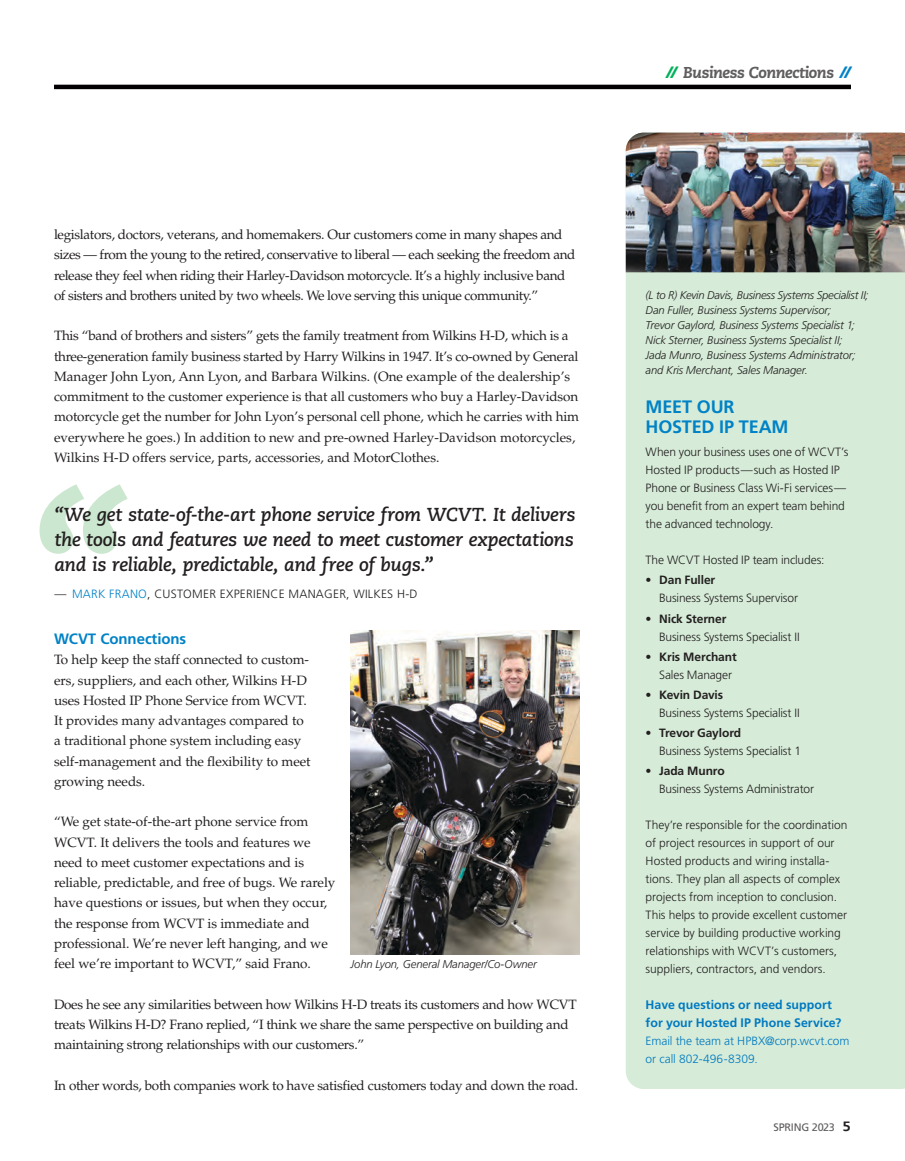
<style>
.page{position:relative;width:905px;height:1161px;background:#fff}
.page>*{position:absolute;margin:0;border:0;box-sizing:border-box;transform-origin:0 0}
.Pull_Quote_-_Body{font:italic 700 18.75px/25.2px "Caecilia LT Std";letter-spacing:-.015em;color:#231f20;text-align:justify}
.Sidebar_Head{font:700 18px/19.5px "Frutiger";letter-spacing:-.01em;color:#0082c7}
.t1{font:italic 800 15.75px "Caecilia LT Std";letter-spacing:-.035em;color:#605d5e}
.t2{font:700 15px "Frutiger";letter-spacing:-.005em;color:#0082c7}
.t3{font:13.5px/20.2px "Palatino LT Std";letter-spacing:-.01em;color:#231f20}
.t4{font:13.5px/20.2px "Palatino LT Std";letter-spacing:-.03em;color:#231f20}
.Sidebar_Text{font:700 12.3px/18px "Frutiger";letter-spacing:.005em;color:#0079c1}
.Sidebar_Text-2{font:300 12px/18px "Frutiger";letter-spacing:-.005em;color:#231f20}
.Sidebar_Text-3{font:300 12px/18px "Frutiger";letter-spacing:-.005em;color:#0079c1}
.Pull_Quote_-_Byline{font:300 12px "Frutiger";letter-spacing:.02em;color:#231f20}
.Photo_Caption{font:italic 300 11.25px/15px "Frutiger LT Std";letter-spacing:-.01em;color:#231f20}
.t5{font:10.8px "Frutiger";letter-spacing:-.02em;color:#605d5e}
.s1{color:#0082c7}
.s2{font-family:"Hermes";font-weight:900;color:#00b25a}
.s3{font-family:"Hermes";font-weight:900;color:#0082c7}
.s4{font-weight:700}
.s5{font-family:"Caecilia LT Std";font-weight:800;font-size:13.5px;color:#231f20}
</style>
<div class="page">
<hr style="left:54px;top:85px;width:796px;height:4px;background:#020002">
<svg style="left:40px;top:484px;width:88px;height:70px"></svg>
<img style="left:350px;top:631px;width:229px;height:323px">
<div style="left:625px;top:272px;width:279px;height:817px;background:#d6ecd8"></div>
<img style="left:625px;top:133px;width:279px;height:139px">
<p class="t4" style="left:54px;top:225px;width:523px">legislators, doctors, veterans, and homemakers. Our customers come in many shapes and sizes — from the young to the retired, conservative to liberal — each seeking the freedom and release they feel when riding their Harley-Davidson motorcycle. It’s a highly inclusive band of sisters and brothers united by two wheels. We love serving this unique community.”</p>
<p class="t3" style="left:54px;top:326px;width:526px">This “band of brothers and sisters” gets the family treatment from Wilkins H-D, which is a three-generation family business started by Harry Wilkins in 1947. It’s co-owned by General Manager John Lyon, Ann Lyon, and Barbara Wilkins. (One example of the dealership’s commitment to the customer experience is that all customers who buy a Harley-Davidson motorcycle get the number for John Lyon’s personal cell phone, which he carries with him everywhere he goes.) In addition to new and pre-owned Harley-Davidson motorcycles, Wilkins H-D offers service, parts, accessories, and MotorClothes.</p>
<p class="Pull_Quote_-_Body" style="left:54px;top:502px;width:522px">“We get state-of-the-art phone service from WCVT. It delivers the tools and features we need to meet customer expectations and is reliable, predictable, and free of bugs.”</p>
<p class="Pull_Quote_-_Byline" style="left:54px;top:587px;width:364px">— <span class="s1">MARK FRANO</span>, CUSTOMER EXPERIENCE MANAGER, WILKES H-D</p>
<p class="t2" style="left:54px;top:630px;width:134px">WCVT Connections</p>
<p class="t3" style="left:54px;top:650px;width:258px">To help keep the staff connected to custom&shy;ers, suppliers, and each other, Wilkins H-D uses Hosted IP Phone Service from WCVT.<br>It provides many advantages compared to a traditional phone system including easy self-management and the flexibility to meet growing needs.</p>
<p class="t3" style="left:54px;top:812px;width:283px">“We get state-of-the-art phone service from WCVT. It delivers the tools and features we need to meet customer expectations and is reliable, predictable, and free of bugs. We rarely have questions or issues, but when they occur, the response from WCVT is immediate and professional. We’re never left hanging, and we feel we’re important to WCVT,” said Frano.</p>
<p class="t3" style="left:54px;top:994px;width:524px">Does he see any similarities between how Wilkins H-D treats its customers and how WCVT treats Wilkins H-D? Frano replied, “I think we share the same perspective on building and maintaining strong relationships with our customers.”</p>
<p class="t3" style="left:54px;top:1075px;width:526px">In other words, both companies work to have satisfied customers today and down the road.</p>
<p class="Photo_Caption" style="left:350px;top:957px;width:188px">John Lyon, General Manager/Co-Owner</p>
<p class="t1" style="left:667px;top:63px;width:185px"><span class="s2">//</span> Business Connections <span class="s3">//</span></p>
<p class="Photo_Caption" style="left:645px;top:287px;width:224px">(L to R) Kevin Davis, Business Systems Specialist II; Dan Fuller, Business Systems Supervisor;<br>Trevor Gaylord, Business Systems Specialist 1; Nick Sterner, Business Systems Specialist II;<br>Jada Munro, Business Systems Administrator; and Kris Merchant, Sales Manager.</p>
<p class="Sidebar_Head" style="left:645px;top:397px;width:144px">MEET OUR<br>HOSTED IP TEAM</p>
<p class="Sidebar_Text-2" style="left:645px;top:443px;width:204px">When your business uses one of WCVT’s Hosted IP products—such as Hosted IP Phone or Business Class Wi-Fi services— you benefit from an expert team behind the advanced technology.</p>
<p class="Sidebar_Text-2" style="left:645px;top:551px;width:180px">The WCVT Hosted IP team includes:</p>
<p class="Sidebar_Text-2" style="left:659px;top:571px;width:140px;text-indent:-14px">• <span class="s4">Dan Fuller<br></span>Business Systems Supervisor</p>
<p class="Sidebar_Text-2" style="left:659px;top:609px;width:142px;text-indent:-14px">• <span class="s4">Nick Sterner<br></span>Business Systems Specialist II</p>
<p class="Sidebar_Text-2" style="left:659px;top:648px;width:79px;text-indent:-14px">• <span class="s4">Kris Merchant<br></span>Sales Manager</p>
<p class="Sidebar_Text-2" style="left:659px;top:686px;width:142px;text-indent:-14px">• <span class="s4">Kevin Davis<br></span>Business Systems Specialist II</p>
<p class="Sidebar_Text-2" style="left:659px;top:724px;width:143px;text-indent:-14px">• <span class="s4">Trevor Gaylord<br></span>Business Systems Specialist 1</p>
<p class="Sidebar_Text-2" style="left:659px;top:762px;width:156px;text-indent:-14px">• <span class="s4">Jada Munro<br></span>Business Systems Administrator</p>
<p class="Sidebar_Text-2" style="left:645px;top:816px;width:203px">They’re responsible for the coordination of project resources in support of our Hosted products and wiring installa&shy;tions. They plan all aspects of complex projects from inception to conclusion.<br>This helps to provide excellent customer service by building productive working relationships with WCVT’s customers, suppliers, contractors, and vendors.</p>
<p class="Sidebar_Text" style="left:645px;top:996px;width:197px">Have questions or need support for your Hosted IP Phone Service?</p>
<p class="Sidebar_Text-3" style="left:645px;top:1032px;width:205px">Email the team at HPBX@corp.wcvt.com or call 802-496-8309.</p>
<p class="t5" style="left:773px;top:1121px;width:79px">SPRING 2023 <span class="s5">5</span></p>
</div>
